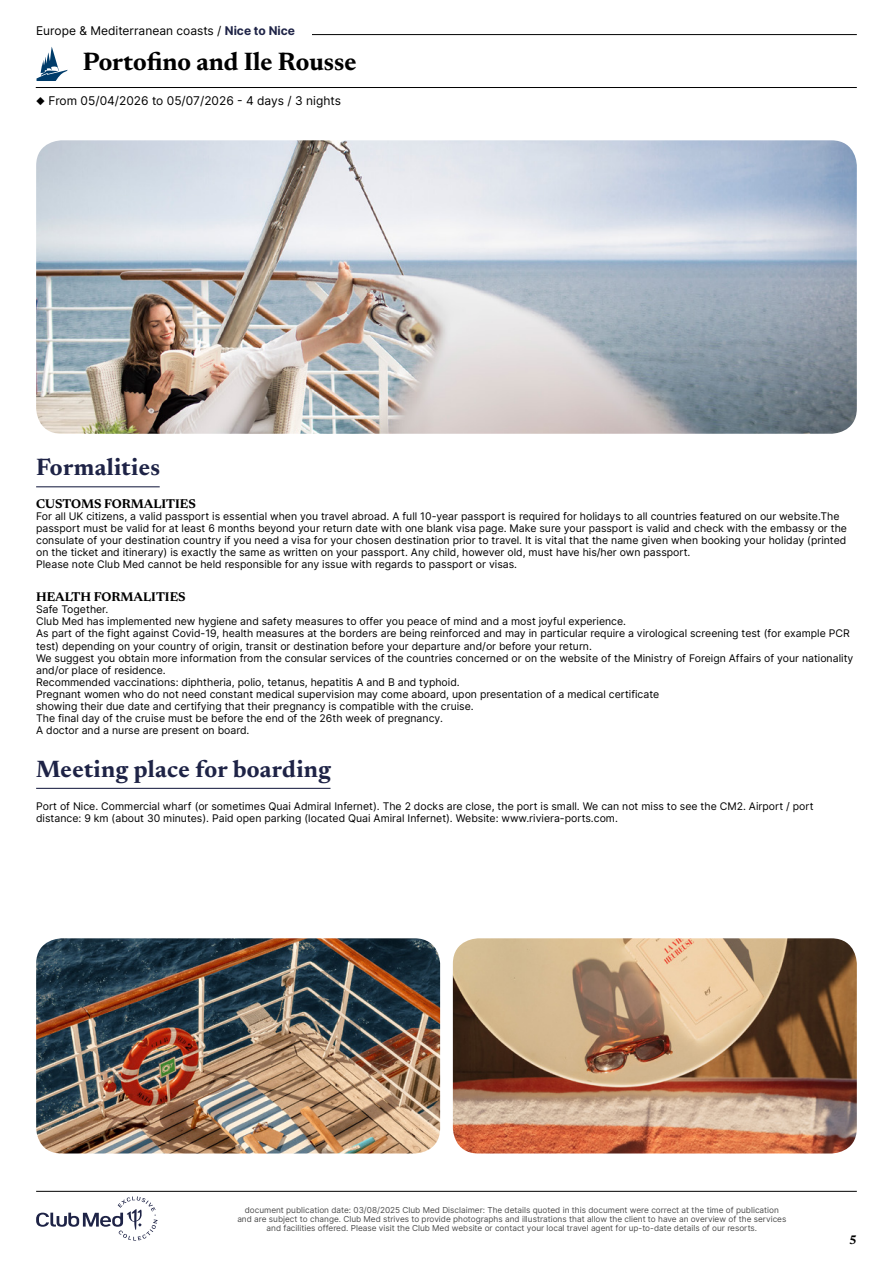
<style>
.page{position:relative;width:893px;height:1263px;background:#fff}
.page>*{position:absolute;margin:0;border:0;box-sizing:border-box;transform-origin:0 0}
.t1{font:700 25.5px "Newsreader 24 pt";color:#000}
.t2{font:700 24px "Newsreader 24 pt";letter-spacing:.015em;color:#1e2346}
.t3{font:700 12.75px "Newsreader 24 pt";color:#000}
.t4{font:700 12.6px "Newsreader 24 pt";color:#000}
.t5{font:12px "Inter";color:#000}
.t6{font:10.5px/12px "Inter";color:#000}
.t7{font:8.25px/9px "Inter";color:#4d4d4d;text-align:center}
.s1{font-weight:700;color:#1e2346}
</style>
<div class="page">
<hr style="left:107px;top:34px;width:750px;height:1px;background:#000">
<hr style="left:36px;top:87px;width:821px;height:1px;background:#000">
<svg style="left:36px;top:47px;width:32px;height:34px"></svg>
<div style="left:36px;top:26px;width:276px;height:17px;background:#fff"></div>
<hr style="left:36px;top:486px;width:124px;height:1px;background:#1e2346">
<hr style="left:36px;top:788px;width:294px;height:1px;background:#1e2346">
<img style="left:36px;top:140px;width:821px;height:294px">
<img style="left:36px;top:938px;width:404px;height:215px">
<img style="left:453px;top:938px;width:404px;height:215px">
<svg style="left:36px;top:1196px;width:122px;height:44px"></svg>
<hr style="left:36px;top:1191px;width:821px;height:1px;background:#000">
<p class="t5" style="left:36px;top:22px;width:260px">Europe &amp; Mediterranean coasts / <span class="s1">Nice to Nice</span></p>
<h1 class="t1" style="left:83px;top:43px;width:275px">Portofino and Ile Rousse</h1>
<p class="t5" style="left:36px;top:92px;width:306px">◆ From 05/04/2026 to 05/07/2026 - 4 days / 3 nights</p>
<h2 class="t2" style="left:36px;top:450px;width:125px">Formalities</h2>
<p class="t3" style="left:36px;top:495px;width:161px">CUSTOMS FORMALITIES</p>
<p class="t6" style="left:36px;top:510px;width:812px">For all UK citizens, a valid passport is essential when you travel abroad. A full 10-year passport is required for holidays to all countries featured on our website.The passport must be valid for at least 6 months beyond your return date with one blank visa page. Make sure your passport is valid and check with the embassy or the consulate of your destination country if you need a visa for your chosen destination prior to travel. It is vital that the name given when booking your holiday (printed on the ticket and itinerary) is exactly the same as written on your passport. Any child, however old, must have his/her own passport.<br>Please note Club Med cannot be held responsible for any issue with regards to passport or visas.</p>
<p class="t3" style="left:36px;top:588px;width:151px">HEALTH FORMALITIES</p>
<p class="t6" style="left:36px;top:603px;width:819px">Safe Together.<br>Club Med has implemented new hygiene and safety measures to offer you peace of mind and a most joyful experience.<br>As part of the fight against Covid-19, health measures at the borders are being reinforced and may in particular require a virological screening test (for example PCR test) depending on your country of origin, transit or destination before your departure and/or before your return.<br>We suggest you obtain more information from the consular services of the countries concerned or on the website of the Ministry of Foreign Affairs of your nationality and/or place of residence.<br>Recommended vaccinations: diphtheria, polio, tetanus, hepatitis A and B and typhoid.<br>Pregnant women who do not need constant medical supervision may come aboard, upon presentation of a medical certificate<br>showing their due date and certifying that their pregnancy is compatible with the cruise.<br>The final day of the cruise must be before the end of the 26th week of pregnancy.<br>A doctor and a nurse are present on board.</p>
<h2 class="t2" style="left:36px;top:752px;width:296px">Meeting place for boarding</h2>
<p class="t6" style="left:36px;top:800px;width:779px">Port of Nice. Commercial wharf (or sometimes Quai Admiral Infernet). The 2 docks are close, the port is small. We can not miss to see the CM2. Airport / port distance: 9 km (about 30 minutes). Paid open parking (located Quai Amiral Infernet). Website: www.riviera-ports.com.</p>
<p class="t7" style="left:237px;top:1205px;width:551px">document publication date: 03/08/2025 Club Med Disclaimer: The details quoted in this document were correct at the time of publication and are subject to change. Club Med strives to provide photographs and illustrations that allow the client to have an overview of the services and facilities offered. Please visit the Club Med website or contact your local travel agent for up-to-date details of our resorts.</p>
<p class="t4" style="left:849px;top:1230px;width:9px">5</p>
</div>
